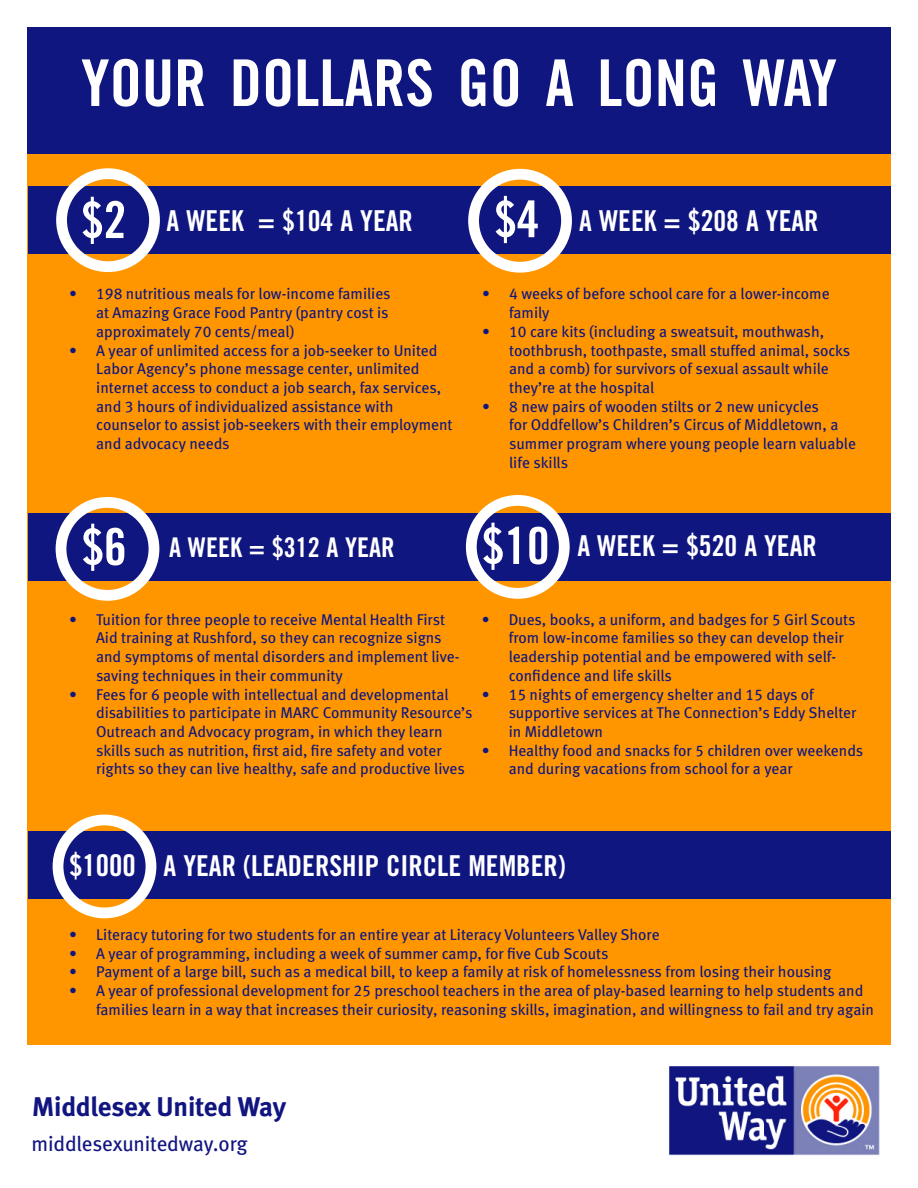
<style>
.page{position:relative;width:918px;height:1188px;background:#fff}
.page>*{position:absolute;margin:0;border:0;box-sizing:border-box;transform-origin:0 0}
.t1{font:64.5px "Trade Gothic Bold Cond Twenty";color:#fff}
.t2{font:51px "Trade Gothic Bold Cond Twenty";color:#fff}
.t3{font:30px "Trade Gothic Bold Cond Twenty";color:#fff}
.t4{font:28.8px "Trade Gothic Bold Cond Twenty";color:#fff}
.t5{font:27.15px "Trade Gothic Bold Cond Twenty";color:#fff}
.Subheads{font:700 27px "Meta";letter-spacing:-.005em;color:#111580}
.Subheads-2{font:21px "Meta";letter-spacing:-.01em;color:#111580}
.t6{font:15.6px/18.8px "Meta Book LF";color:#10167f}
</style>
<div class="page">
<div style="left:27px;top:94px;width:864px;height:950px;background:#ff9600"></div>
<div style="left:27px;top:27px;width:864px;height:127px;background:#10167f"></div>
<div style="left:28px;top:186px;width:863px;height:68px;background:#10167f"></div>
<div style="left:28px;top:513px;width:863px;height:68px;background:#10167f"></div>
<img style="left:669px;top:1066px;width:211px;height:90px">
<div style="left:28px;top:831px;width:863px;height:68px;background:#10167f"></div>
<div style="left:56px;top:168px;width:104px;height:104px;border:11px solid #fff;border-radius:50%"></div>
<div style="left:468px;top:169px;width:104px;height:104px;border:11px solid #fff;border-radius:50%"></div>
<div style="left:466px;top:495px;width:104px;height:104px;border:11px solid #fff;border-radius:50%"></div>
<div style="left:56px;top:497px;width:103px;height:104px;border:11px solid #fff;border-radius:50%"></div>
<div style="left:53px;top:815px;width:103px;height:103px;border:11px solid #fff;border-radius:50%"></div>
<p class="t1" style="left:81px;top:44px;width:758px">YOUR DOLLARS GO A LONG WAY</p>
<p class="t2" style="left:81px;top:189px;width:47px">$2</p>
<p class="t2" style="left:494px;top:188px;width:47px">$4</p>
<p class="t4" style="left:167px;top:203px;width:248px">A WEEK = $104 A YEAR</p>
<p class="t4" style="left:579px;top:203px;width:241px">A WEEK = $208 A YEAR</p>
<p class="t6" style="left:96px;top:285px;width:296px;text-indent:-27px">• 198 nutritious meals for low-income families at Amazing Grace Food Pantry (pantry cost is approximately 70 cents/meal)</p>
<p class="t6" style="left:96px;top:341px;width:358px;text-indent:-27px">• A year of unlimited access for a job-seeker to United Labor Agency’s phone message center, unlimited internet access to conduct a job search, fax services, and 3 hours of individualized assistance with counselor to assist job-seekers with their employment and advocacy needs</p>
<p class="t6" style="left:509px;top:285px;width:322px;text-indent:-27px">• 4 weeks of before school care for a lower-income family</p>
<p class="t6" style="left:509px;top:322px;width:343px;text-indent:-27px">• 10 care kits (including a sweatsuit, mouthwash, toothbrush, toothpaste, small stuffed animal, socks and a comb) for survivors of sexual assault while they’re at the hospital</p>
<p class="t6" style="left:509px;top:397px;width:348px;text-indent:-27px">• 8 new pairs of wooden stilts or 2 new unicycles<br>for Oddfellow’s Children’s Circus of Middletown, a summer program where young people learn valuable life skills</p>
<p class="t2" style="left:81px;top:516px;width:47px">$6</p>
<p class="t2" style="left:482px;top:515px;width:69px">$10</p>
<p class="t5" style="left:169px;top:531px;width:227px">A WEEK = $312 A YEAR</p>
<p class="t4" style="left:577px;top:528px;width:241px">A WEEK = $520 A YEAR</p>
<p class="t6" style="left:96px;top:610px;width:365px;text-indent:-27px">• Tuition for three people to receive Mental Health First Aid training at Rushford, so they can recognize signs and symptoms of mental disorders and implement live&shy;saving techniques in their community</p>
<p class="t6" style="left:96px;top:685px;width:378px;text-indent:-27px">• Fees for 6 people with intellectual and developmental disabilities to participate in MARC Community Resource’s Outreach and Advocacy program, in which they learn skills such as nutrition, first aid, fire safety and voter rights so they can live healthy, safe and productive lives</p>
<p class="t6" style="left:509px;top:610px;width:349px;text-indent:-27px">• Dues, books, a uniform, and badges for 5 Girl Scouts from low-income families so they can develop their leadership potential and be empowered with self&shy;confidence and life skills</p>
<p class="t6" style="left:509px;top:685px;width:349px;text-indent:-27px">• 15 nights of emergency shelter and 15 days of supportive services at The Connection’s Eddy Shelter in Middletown</p>
<p class="t6" style="left:509px;top:741px;width:356px;text-indent:-27px">• Healthy food and snacks for 5 children over weekends and during vacations from school for a year</p>
<p class="t3" style="left:69px;top:848px;width:68px">$1000</p>
<p class="t4" style="left:164px;top:848px;width:404px">A YEAR (LEADERSHIP CIRCLE MEMBER)</p>
<p class="t6" style="left:69px;top:925px;width:592px">• Literacy tutoring for two students for an entire year at Literacy Volunteers Valley Shore</p>
<p class="t6" style="left:69px;top:944px;width:541px">• A year of programming, including a week of summer camp, for five Cub Scouts</p>
<p class="t6" style="left:69px;top:962px;width:764px">• Payment of a large bill, such as a medical bill, to keep a family at risk of homelessness from losing their housing</p>
<p class="t6" style="left:96px;top:981px;width:779px;text-indent:-27px">• A year of professional development for 25 preschool teachers in the area of play-based learning to help students and families learn in a way that increases their curiosity, reasoning skills, imagination, and willingness to fail and try again</p>
<p class="Subheads" style="left:32px;top:1091px;width:256px">Middlesex United Way</p>
<p class="Subheads-2" style="left:32px;top:1131px;width:218px">middlesexunitedway.org</p>
</div>
